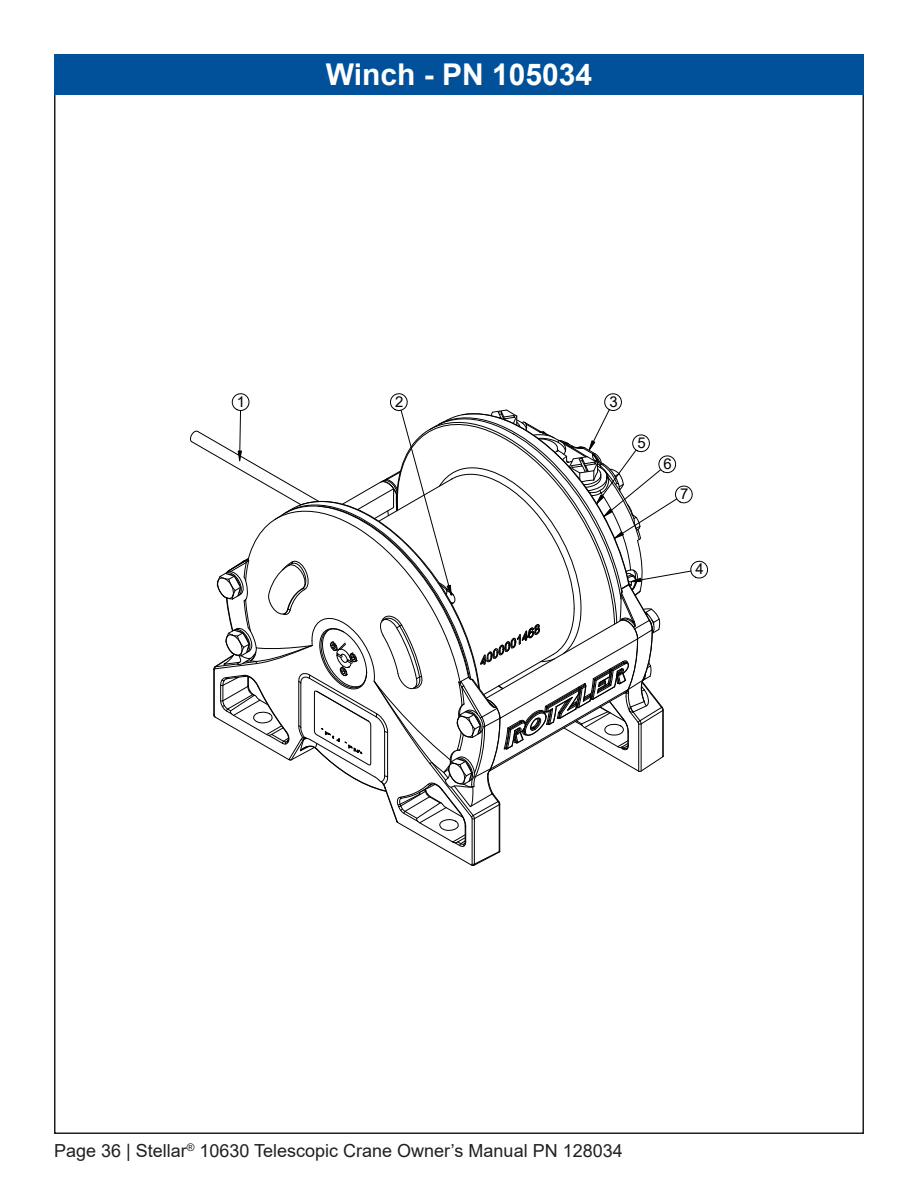
<style>
.page{position:relative;width:918px;height:1188px;background:#fff}
.page>*{position:absolute;margin:0;border:0;box-sizing:border-box;transform-origin:0 0}
.TOC_Page_Heading_White{font:700 30px "Arial";color:#fff}
.t1{font:18px "Arial";color:#231f20}
.t2{font:15px "Arial";color:#000}
</style>
<div class="page">
<div style="left:54px;top:54px;width:810px;height:40px;background:#01519a"></div>
<svg style="left:190px;top:393px;width:518px;height:473px"></svg>
<p class="TOC_Page_Heading_White" style="left:326px;top:53px;width:268px">Winch - PN 105034</p>
<p class="t2" style="left:237px;top:391px;width:10px">1</p>
<p class="t2" style="left:395px;top:391px;width:10px">2</p>
<p class="t2" style="left:609px;top:391px;width:10px">3</p>
<p class="t2" style="left:637px;top:432px;width:10px">5</p>
<p class="t2" style="left:664px;top:453px;width:10px">6</p>
<p class="t2" style="left:680px;top:483px;width:10px">7</p>
<p class="t2" style="left:696px;top:559px;width:10px">4</p>
<p class="t1" style="left:54px;top:1139px;width:570px">Page 36 | Stellar<sup>®</sup> 10630 Telescopic Crane Owner’s Manual PN 128034</p>
</div>
